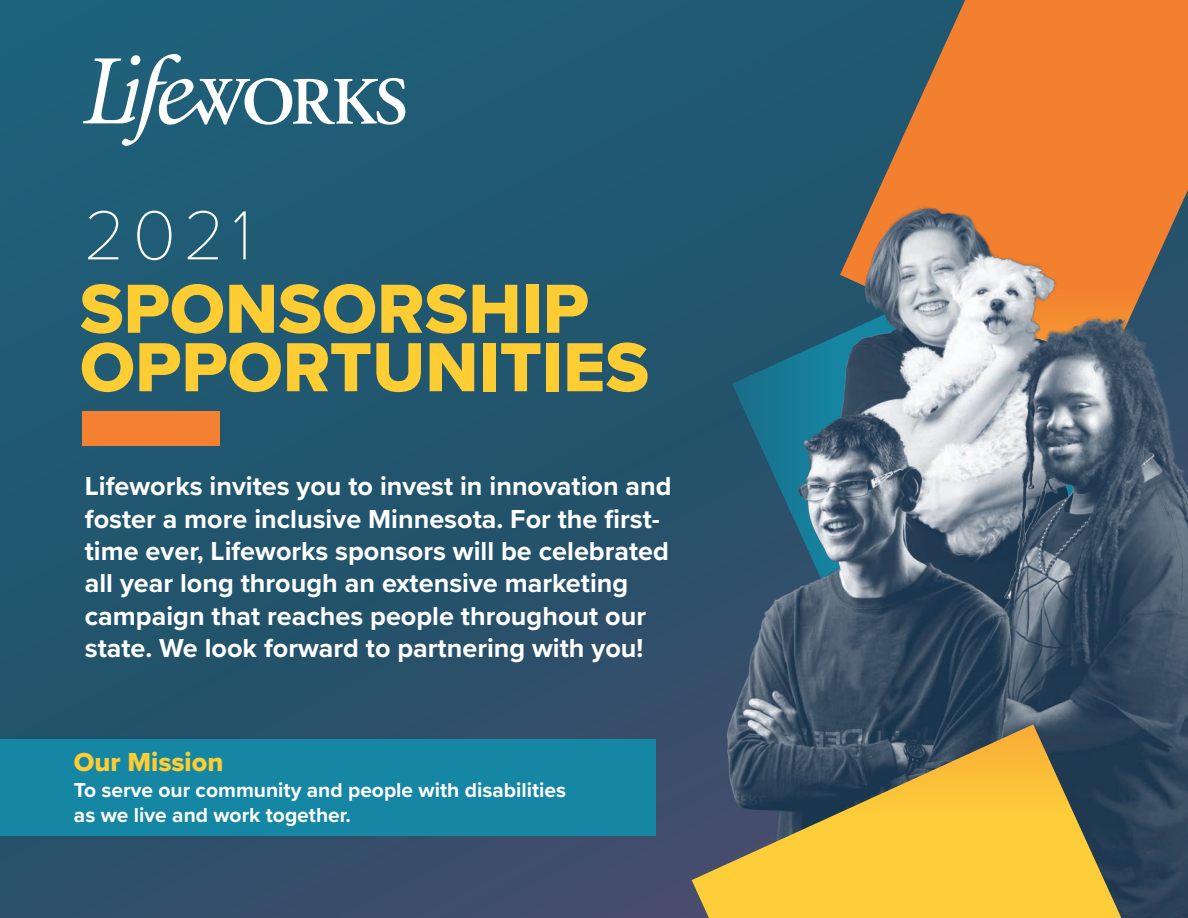
<style>
.page{position:relative;width:1188px;height:918px;background:#fff}
.page>*{position:absolute;margin:0;border:0;box-sizing:border-box;transform-origin:0 0}
.t1{font:72px/58.5px "Proxima Nova Extrabld";color:#fecd33}
.t2{font:100 72px "Proxima Nova T";color:#fff}
.t3{font:700 27px/32.4px "Proxima Nova";color:#fff}
.t4{font:27px "Proxima Nova Extrabld";color:#fecd33}
.t5{font:700 21px/25.2px "Proxima Nova";color:#fff}
</style>
<div class="page">
<div style="left:0;top:0;width:1188px;height:918px;background:linear-gradient(to bottom,#195e76,#364d69)"></div>
<svg style="left:83px;top:54px;width:322px;height:92px"></svg>
<div style="left:0;top:739px;width:656px;height:97px;background:#1586a3"></div>
<svg style="left:732px;top:267px;width:46px;height:125px;fill:#22546d"></svg>
<svg style="left:840px;top:0;width:348px;height:297px;fill:#f3802f"></svg>
<img style="left:778px;top:115px;width:352px;height:277px">
<img style="left:945px;top:297px;width:243px;height:427px">
<img style="left:705px;top:392px;width:319px;height:332px">
<svg style="left:692px;top:724px;width:496px;height:194px"></svg>
<div style="left:82px;top:411px;width:137px;height:34px;background:#f48031"></div>
<h1 class="t2" style="left:84px;top:182px;width:170px">2021</h1>
<h1 class="t1" style="left:80px;top:278px;width:571px">SPONSORSHIP<br>OPPORTUNITIES</h1>
<p class="t3" style="left:85px;top:469px;width:588px">Lifeworks invites you to invest in innovation and foster a more inclusive Minnesota. For the first&shy;time ever, Lifeworks sponsors will be celebrated all year long through an extensive marketing campaign that reaches people throughout our state. We look forward to partnering with you!</p>
<p class="t4" style="left:74px;top:741px;width:151px">Our Mission</p>
<p class="t5" style="left:74px;top:777px;width:494px">To serve our community and people with disabilities as we live and work together.</p>
</div>
